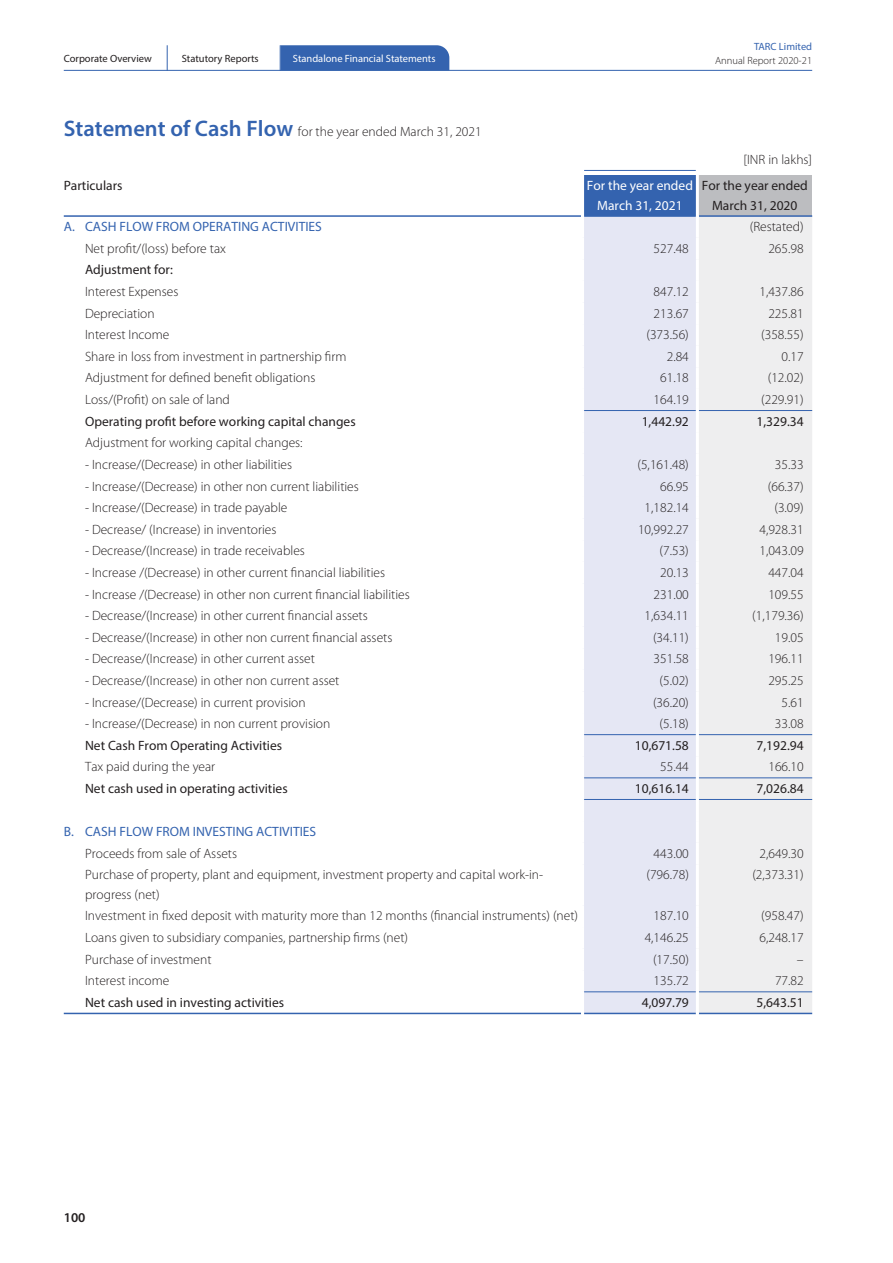
<style>
.page{position:relative;width:893px;height:1263px;background:#fff}
.page>*{position:absolute;margin:0;border:0;box-sizing:border-box;transform-origin:0 0}
.t1{font:300 13.5px/19.5px "Myriad Pro";color:#231f20}
.t2{font:13.5px/19.5px "Myriad Pro";color:#231f20;text-align:center}
.t3{font:13.5px "Myriad Pro";color:#3463af}
.t4{font:13.5px/19.5px "Myriad Pro";color:#fff;text-align:center}
.t5{font:600 13.5px "Myriad Pro";color:#231f20}
.t6{font:10.5px "Myriad Pro";color:#231f20}
.t7{font:10.5px "Myriad Pro";color:#fff}
.t8{font:300 10.5px "Myriad Pro";color:#231f20}
.t9{font:10.5px "Myriad Pro";color:#3463af}
.s1{font-weight:600;font-size:22.5px;color:#3463af}
</style>
<div class="page">
<hr style="left:64px;top:70px;width:748px;height:1px;background:#3463af">
<div style="left:280px;top:45px;width:169px;height:25px;background:#3463af"></div>
<svg style="left:167px;top:45px;width:1px;height:26px"></svg>
<div style="left:583px;top:175px;width:114px;height:41px;background:#3463af"></div>
<div style="left:697px;top:175px;width:115px;height:41px;background:#bcbdc0"></div>
<div style="left:584px;top:217px;width:112px;height:796px;background:#e5e7f4"></div>
<div style="left:699px;top:217px;width:113px;height:796px;background:#eeeeef"></div>
<hr style="left:584px;top:170px;width:112px;height:1px;background:#3463af">
<hr style="left:64px;top:215px;width:517px;height:2px;background:#3463af">
<hr style="left:584px;top:215px;width:112px;height:2px;background:#3463af">
<hr style="left:699px;top:215px;width:113px;height:2px;background:#3463af">
<hr style="left:584px;top:410px;width:112px;height:1px;background:#3463af">
<hr style="left:699px;top:410px;width:113px;height:1px;background:#3463af">
<hr style="left:584px;top:734px;width:112px;height:1px;background:#3463af">
<hr style="left:699px;top:734px;width:113px;height:1px;background:#3463af">
<hr style="left:584px;top:777px;width:112px;height:1px;background:#3463af">
<hr style="left:699px;top:777px;width:113px;height:1px;background:#3463af">
<hr style="left:584px;top:799px;width:112px;height:1px;background:#3463af">
<hr style="left:699px;top:799px;width:113px;height:1px;background:#3463af">
<hr style="left:584px;top:991px;width:112px;height:1px;background:#3463af">
<hr style="left:699px;top:991px;width:113px;height:1px;background:#3463af">
<hr style="left:64px;top:1013px;width:517px;height:1px;background:#3463af">
<hr style="left:584px;top:1013px;width:112px;height:1px;background:#3463af">
<hr style="left:699px;top:1013px;width:113px;height:1px;background:#3463af">
<hr style="left:581px;top:175px;width:3px;height:41px;background:#fff">
<hr style="left:696px;top:175px;width:3px;height:41px;background:#fff">
<p class="t9" style="left:754px;top:40px;width:60px">TARC Limited</p>
<p class="t6" style="left:64px;top:52px;width:90px">Corporate Overview</p>
<p class="t6" style="left:182px;top:52px;width:78px">Statutory Reports</p>
<p class="t7" style="left:293px;top:52px;width:144px">Standalone Financial Statements</p>
<p class="t8" style="left:715px;top:55px;width:99px">Annual Report 2020-21</p>
<p class="t1" style="left:64px;top:122px;width:419px"><span class="s1">Statement of Cash Flow</span> for the year ended March 31, 2021</p>
<p class="t1" style="left:743px;top:150px;width:70px">[INR in lakhs]</p>
<p class="t2" style="left:64px;top:176px;width:60px">Particulars</p>
<p class="t4" style="left:587px;top:176px;width:108px">For the year ended<br>March 31, 2021</p>
<p class="t2" style="left:702px;top:176px;width:108px">For the year ended<br>March 31, 2020</p>
<p class="t3" style="left:64px;top:218px;width:260px">A. CASH FLOW FROM OPERATING ACTIVITIES</p>
<p class="t1" style="left:750px;top:217px;width:55px">(Restated)</p>
<p class="t1" style="left:85px;top:239px;width:142px">Net profit/(loss) before tax</p>
<p class="t1" style="left:654px;top:239px;width:37px">527.48</p>
<p class="t1" style="left:768px;top:239px;width:37px">265.98</p>
<p class="t2" style="left:85px;top:260px;width:89px">Adjustment for:</p>
<p class="t1" style="left:85px;top:282px;width:95px">Interest Expenses</p>
<p class="t1" style="left:654px;top:282px;width:37px">847.12</p>
<p class="t1" style="left:759px;top:282px;width:46px">1,437.86</p>
<p class="t1" style="left:85px;top:304px;width:71px">Depreciation</p>
<p class="t1" style="left:654px;top:304px;width:37px">213.67</p>
<p class="t1" style="left:768px;top:304px;width:37px">225.81</p>
<p class="t1" style="left:85px;top:325px;width:86px">Interest Income</p>
<p class="t1" style="left:646px;top:325px;width:44px">(373.56)</p>
<p class="t1" style="left:761px;top:325px;width:44px">(358.55)</p>
<p class="t1" style="left:85px;top:347px;width:263px">Share in loss from investment in partnership firm</p>
<p class="t1" style="left:667px;top:347px;width:24px">2.84</p>
<p class="t1" style="left:781px;top:347px;width:24px">0.17</p>
<p class="t1" style="left:85px;top:368px;width:232px">Adjustment for defined benefit obligations</p>
<p class="t1" style="left:660px;top:368px;width:30px">61.18</p>
<p class="t1" style="left:768px;top:368px;width:37px">(12.02)</p>
<p class="t1" style="left:85px;top:390px;width:146px">Loss/(Profit) on sale of land</p>
<p class="t1" style="left:654px;top:390px;width:37px">164.19</p>
<p class="t1" style="left:761px;top:390px;width:44px">(229.91)</p>
<p class="t2" style="left:85px;top:411px;width:272px">Operating profit before working capital changes</p>
<p class="t2" style="left:642px;top:411px;width:49px">1,442.92</p>
<p class="t2" style="left:756px;top:411px;width:49px">1,329.34</p>
<p class="t1" style="left:85px;top:433px;width:219px">Adjustment for working capital changes:</p>
<p class="t1" style="left:85px;top:455px;width:209px">- Increase/(Decrease) in other liabilities</p>
<p class="t1" style="left:637px;top:455px;width:53px">(5,161.48)</p>
<p class="t1" style="left:775px;top:455px;width:30px">35.33</p>
<p class="t1" style="left:85px;top:476px;width:275px">- Increase/(Decrease) in other non current liabilities</p>
<p class="t1" style="left:660px;top:476px;width:30px">66.95</p>
<p class="t1" style="left:768px;top:476px;width:37px">(66.37)</p>
<p class="t1" style="left:85px;top:498px;width:204px">- Increase/(Decrease) in trade payable</p>
<p class="t1" style="left:645px;top:498px;width:46px">1,182.14</p>
<p class="t1" style="left:774px;top:498px;width:31px">(3.09)</p>
<p class="t1" style="left:85px;top:520px;width:193px">- Decrease/ (Increase) in inventories</p>
<p class="t1" style="left:638px;top:520px;width:52px">10,992.27</p>
<p class="t1" style="left:759px;top:520px;width:46px">4,928.31</p>
<p class="t1" style="left:85px;top:541px;width:221px">- Decrease/(Increase) in trade receivables</p>
<p class="t1" style="left:660px;top:541px;width:31px">(7.53)</p>
<p class="t1" style="left:759px;top:541px;width:46px">1,043.09</p>
<p class="t1" style="left:85px;top:563px;width:302px">- Increase /(Decrease) in other current financial liabilities</p>
<p class="t1" style="left:660px;top:563px;width:30px">20.13</p>
<p class="t1" style="left:768px;top:563px;width:37px">447.04</p>
<p class="t1" style="left:85px;top:584px;width:326px">- Increase /(Decrease) in other non current financial liabilities</p>
<p class="t1" style="left:654px;top:584px;width:37px">231.00</p>
<p class="t1" style="left:768px;top:584px;width:37px">109.55</p>
<p class="t1" style="left:85px;top:606px;width:284px">- Decrease/(Increase) in other current financial assets</p>
<p class="t1" style="left:645px;top:606px;width:46px">1,634.11</p>
<p class="t1" style="left:752px;top:606px;width:53px">(1,179.36)</p>
<p class="t1" style="left:85px;top:628px;width:309px">- Decrease/(Increase) in other non current financial assets</p>
<p class="t1" style="left:653px;top:628px;width:37px">(34.11)</p>
<p class="t1" style="left:775px;top:628px;width:30px">19.05</p>
<p class="t1" style="left:85px;top:649px;width:231px">- Decrease/(Increase) in other current asset</p>
<p class="t1" style="left:654px;top:649px;width:37px">351.58</p>
<p class="t1" style="left:768px;top:649px;width:37px">196.11</p>
<p class="t1" style="left:85px;top:671px;width:256px">- Decrease/(Increase) in other non current asset</p>
<p class="t1" style="left:660px;top:671px;width:31px">(5.02)</p>
<p class="t1" style="left:768px;top:671px;width:37px">295.25</p>
<p class="t1" style="left:85px;top:692px;width:222px">- Increase/(Decrease) in current provision</p>
<p class="t1" style="left:653px;top:692px;width:37px">(36.20)</p>
<p class="t1" style="left:782px;top:692px;width:24px">5.61</p>
<p class="t1" style="left:85px;top:714px;width:247px">- Increase/(Decrease) in non current provision</p>
<p class="t1" style="left:660px;top:714px;width:31px">(5.18)</p>
<p class="t1" style="left:775px;top:714px;width:30px">33.08</p>
<p class="t2" style="left:85px;top:735px;width:199px">Net Cash From Operating Activities</p>
<p class="t2" style="left:635px;top:735px;width:56px">10,671.58</p>
<p class="t2" style="left:756px;top:735px;width:49px">7,192.94</p>
<p class="t1" style="left:85px;top:757px;width:132px">Tax paid during the year</p>
<p class="t1" style="left:660px;top:757px;width:30px">55.44</p>
<p class="t1" style="left:768px;top:757px;width:37px">166.10</p>
<p class="t2" style="left:85px;top:778px;width:204px">Net cash used in operating activities</p>
<p class="t2" style="left:635px;top:778px;width:56px">10,616.14</p>
<p class="t2" style="left:757px;top:778px;width:49px">7,026.84</p>
<p class="t3" style="left:64px;top:823px;width:254px">B. CASH FLOW FROM INVESTING ACTIVITIES</p>
<p class="t1" style="left:85px;top:844px;width:154px">Proceeds from sale of Assets</p>
<p class="t1" style="left:654px;top:844px;width:37px">443.00</p>
<p class="t1" style="left:759px;top:844px;width:46px">2,649.30</p>
<p class="t1" style="left:85px;top:865px;width:460px">Purchase of property, plant and equipment, investment property and capital work-in&shy;progress (net)</p>
<p class="t1" style="left:646px;top:865px;width:44px">(796.78)</p>
<p class="t1" style="left:752px;top:865px;width:53px">(2,373.31)</p>
<p class="t1" style="left:85px;top:906px;width:494px">Investment in fixed deposit with maturity more than 12 months (financial instruments) (net)</p>
<p class="t1" style="left:654px;top:906px;width:37px">187.10</p>
<p class="t1" style="left:761px;top:906px;width:44px">(958.47)</p>
<p class="t1" style="left:85px;top:928px;width:325px">Loans given to subsidiary companies, partnership firms (net)</p>
<p class="t1" style="left:645px;top:928px;width:46px">4,146.25</p>
<p class="t1" style="left:759px;top:928px;width:46px">6,248.17</p>
<p class="t1" style="left:85px;top:950px;width:128px">Purchase of investment</p>
<p class="t1" style="left:653px;top:950px;width:37px">(17.50)</p>
<p class="t1" style="left:797px;top:950px;width:8px">–</p>
<p class="t1" style="left:85px;top:971px;width:86px">Interest income</p>
<p class="t1" style="left:654px;top:971px;width:37px">135.72</p>
<p class="t1" style="left:775px;top:971px;width:30px">77.82</p>
<p class="t2" style="left:85px;top:992px;width:201px">Net cash used in investing activities</p>
<p class="t2" style="left:642px;top:992px;width:49px">4,097.79</p>
<p class="t2" style="left:757px;top:992px;width:49px">5,643.51</p>
<p class="t5" style="left:64px;top:1209px;width:23px">100</p>
</div>
